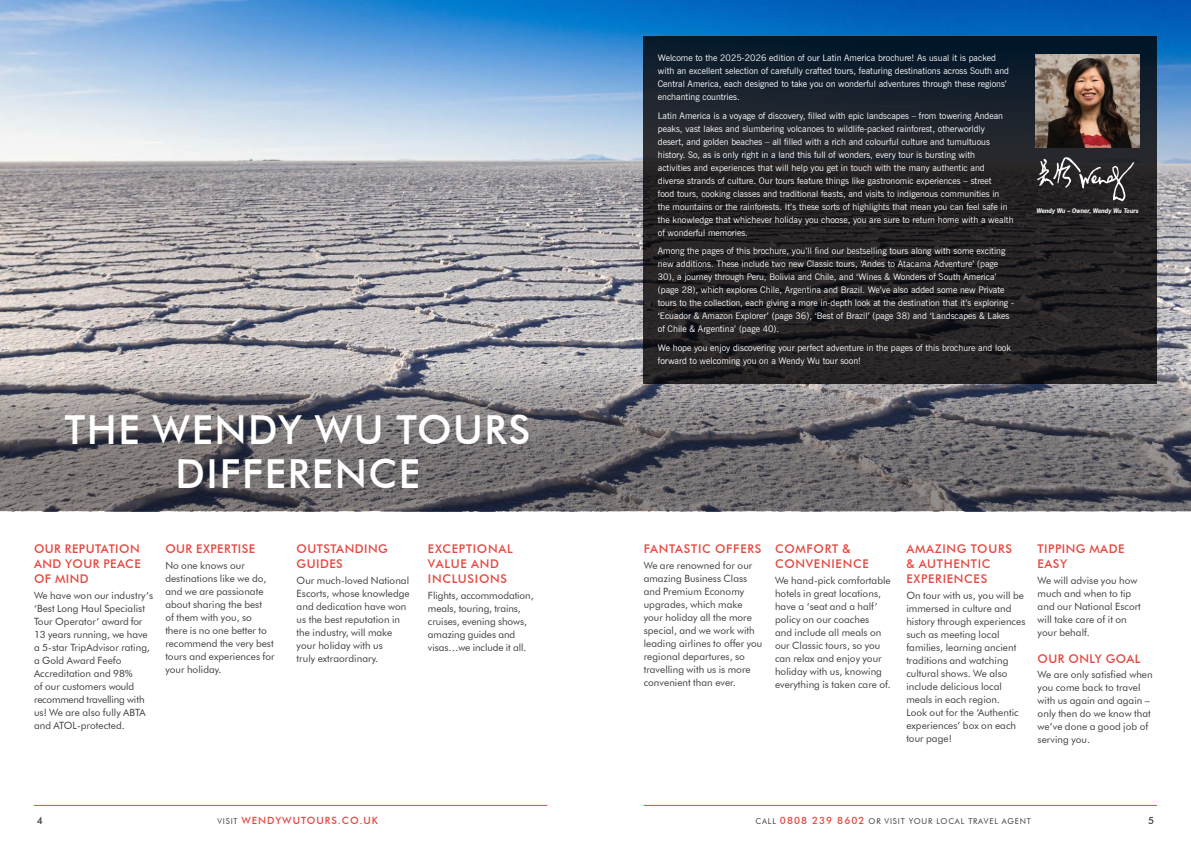
<style>
.page{position:relative;width:1191px;height:842px;background:#fff}
.page>*{position:absolute;margin:0;border:0;box-sizing:border-box;transform-origin:0 0}
.t1{font:500 40px/44px "Futura BT";letter-spacing:.04em;color:#fff;text-align:center}
.TOURS_DIFFERENCE_Subheading{font:500 12px/15px "Futura BT";letter-spacing:.04em;color:#e6473f;text-align:justify}
.TOURS_DIFFERENCE_Subheading-2{font:500 12px/15px "Futura BT";letter-spacing:.06em;color:#e6473f}
.TOURS_DIFFERENCE_body_copy{font:500 12px/15px "Futura BT";letter-spacing:.06em;color:#e6473f}
.TOURS_DIFFERENCE_body_copy-2{font:500 12px/15px "Futura BT";letter-spacing:.04em;color:#e6473f}
.TOURS_DIFFERENCE_Subheading-3{font:10px/13px "Futura BT";letter-spacing:.005em;color:#3e3e3f}
.TOURS_DIFFERENCE_body_copy-3{font:10px/13px "Futura BT";letter-spacing:.005em;color:#3e3e3f}
.t2{font:500 10px "Futura BT";letter-spacing:.1em;color:#e6473f}
.t3{font:500 10px "Futura BT";color:#3e3e3f}
.TabTitle{font:9px/13px "News Gothic BT";color:#fff}
.t4{font:8px "Futura BT";letter-spacing:.1em;color:#3e3e3f}
.t5{font:italic 700 6px "News Gothic Std";color:#fff}
.s1{font-weight:400;font-size:8px;color:#3e3e3f}
.s2{font-weight:500;font-size:10px;color:#e6473f}
</style>
<div class="page">
<hr style="left:643px;top:805px;width:514px;height:1px;background:#e6473f">
<hr style="left:34px;top:805px;width:513px;height:1px;background:#e6473f">
<img style="left:0;top:0;width:1191px;height:369px">
<svg style="left:0;top:369px;width:1191px;height:142px;background:#747175"></svg>
<svg style="left:643px;top:37px;width:514px;height:347px;background:#1f2126"></svg>
<img style="left:1035px;top:155px;width:100px;height:48px">
<img style="left:1035px;top:54px;width:105px;height:94px">
<p class="t1" style="left:65px;top:408px;width:467px">THE WENDY WU TOURS<br>DIFFERENCE</p>
<p class="TOURS_DIFFERENCE_Subheading" style="left:34px;top:542px;width:108px">OUR REPUTATION AND YOUR PEACE OF MIND</p>
<p class="TOURS_DIFFERENCE_Subheading-3" style="left:34px;top:589px;width:121px">We have won our industry’s ‘Best Long Haul Specialist<br>Tour Operator’ award for<br>13 years running, we have a 5-star TripAdvisor rating, a Gold Award Feefo<br>Accreditation and 98%<br>of our customers would recommend travelling with us! We are also fully ABTA and ATOL-protected.</p>
<p class="TOURS_DIFFERENCE_Subheading" style="left:165px;top:542px;width:91px">OUR EXPERTISE</p>
<p class="TOURS_DIFFERENCE_body_copy-3" style="left:165px;top:559px;width:111px">No one knows our destinations like we do, and we are passionate about sharing the best<br>of them with you, so there is no one better to recommend the very best tours and experiences for your holiday.</p>
<p class="TOURS_DIFFERENCE_body_copy-2" style="left:297px;top:542px;width:93px">OUTSTANDING<br>GUIDES</p>
<p class="TOURS_DIFFERENCE_body_copy-3" style="left:297px;top:574px;width:115px">Our much-loved National<br>Escorts, whose knowledge and dedication have won us the best reputation in the industry, will make your holiday with us<br>truly extraordinary.</p>
<p class="TOURS_DIFFERENCE_body_copy" style="left:428px;top:542px;width:86px">EXCEPTIONAL<br>VALUE AND<br>INCLUSIONS</p>
<p class="TOURS_DIFFERENCE_body_copy-3" style="left:428px;top:589px;width:107px">Flights, accommodation, meals, touring, trains, cruises, evening shows, amazing guides and visas…we include it all.</p>
<p class="TabTitle" style="left:658px;top:51px;width:353px">Welcome to the 2025-2026 edition of our Latin America brochure! As usual it is packed with an excellent selection of carefully crafted tours, featuring destinations across South and Central America, each designed to take you on wonderful adventures through these regions’ enchanting countries.</p>
<p class="TabTitle" style="left:658px;top:109px;width:357px">Latin America is a voyage of discovery, filled with epic landscapes – from towering Andean peaks, vast lakes and slumbering volcanoes to wildlife-packed rainforest, otherworldly<br>desert, and golden beaches – all filled with a rich and colourful culture and tumultuous history. So, as is only right in a land this full of wonders, every tour is bursting with<br>activities and experiences that will help you get in touch with the many authentic and diverse strands of culture. Our tours feature things like gastronomic experiences – street<br>food tours, cooking classes and traditional feasts, and visits to indigenous communities in the mountains or the rainforests. It’s these sorts of highlights that mean you can feel safe in the knowledge that whichever holiday you choose, you are sure to return home with a wealth of wonderful memories.</p>
<p class="TabTitle" style="left:658px;top:245px;width:357px">Among the pages of this brochure, you’ll find our bestselling tours along with some exciting new additions. These include two new Classic tours, ‘Andes to Atacama Adventure’ (page 30), a journey through Peru, Bolivia and Chile, and ‘Wines &amp; Wonders of South America’ (page 28), which explores Chile, Argentina and Brazil. We’ve also added some new Private tours to the collection, each giving a more in-depth look at the destination that it’s exploring - ‘Ecuador &amp; Amazon Explorer’ (page 36), ‘Best of Brazil’ (page 38) and ‘Landscapes &amp; Lakes of Chile &amp; Argentina’ (page 40).</p>
<p class="TabTitle" style="left:658px;top:341px;width:354px">We hope you enjoy discovering your perfect adventure in the pages of this brochure and look forward to welcoming you on a Wendy Wu tour soon!</p>
<p class="t5" style="left:1036px;top:206px;width:104px">Wendy Wu – Owner, Wendy Wu Tours</p>
<p class="TOURS_DIFFERENCE_body_copy" style="left:643px;top:542px;width:119px">FANTASTIC OFFERS</p>
<p class="TOURS_DIFFERENCE_Subheading-3" style="left:643px;top:559px;width:120px">We are renowned for our amazing Business Class and Premium Economy upgrades, which make your holiday all the more special, and we work with leading airlines to offer you regional departures, so travelling with us is more convenient than ever.</p>
<p class="TOURS_DIFFERENCE_Subheading-2" style="left:775px;top:542px;width:95px">COMFORT &amp;<br>CONVENIENCE</p>
<p class="TOURS_DIFFERENCE_body_copy-3" style="left:775px;top:574px;width:117px">We hand-pick comfortable hotels in great locations, have a ‘seat and a half’ policy on our coaches<br>and include all meals on our Classic tours, so you can relax and enjoy your holiday with us, knowing everything is taken care of.</p>
<p class="TOURS_DIFFERENCE_Subheading-2" style="left:906px;top:542px;width:107px">AMAZING TOURS &amp; AUTHENTIC<br>EXPERIENCES</p>
<p class="TOURS_DIFFERENCE_Subheading-3" style="left:906px;top:589px;width:121px">On tour with us, you will be immersed in culture and history through experiences such as meeting local families, learning ancient traditions and watching cultural shows. We also include delicious local meals in each region.<br>Look out for the ‘Authentic experiences’ box on each tour page!</p>
<p class="TOURS_DIFFERENCE_Subheading" style="left:1037px;top:542px;width:88px">TIPPING MADE<br>EASY</p>
<p class="TOURS_DIFFERENCE_body_copy-3" style="left:1037px;top:574px;width:105px">We will advise you how much and when to tip and our National Escort will take care of it on your behalf.</p>
<p class="TOURS_DIFFERENCE_body_copy-2" style="left:1037px;top:651px;width:104px">OUR ONLY GOAL</p>
<p class="TOURS_DIFFERENCE_Subheading-3" style="left:1037px;top:668px;width:117px">We are only satisfied when you come back to travel with us again and again – only then do we know that we’ve done a good job of serving you.</p>
<p class="t3" style="left:37px;top:814px;width:8px">4</p>
<p class="t2" style="left:217px;top:814px;width:162px"><span class="s1">VISIT</span> WENDYWUTOURS.CO.UK</p>
<p class="t4" style="left:755px;top:816px;width:277px">CALL <span class="s2">0808 239 8602</span> OR VISIT YOUR LOCAL TRAVEL AGENT</p>
<p class="t3" style="left:1148px;top:814px;width:8px">5</p>
</div>
